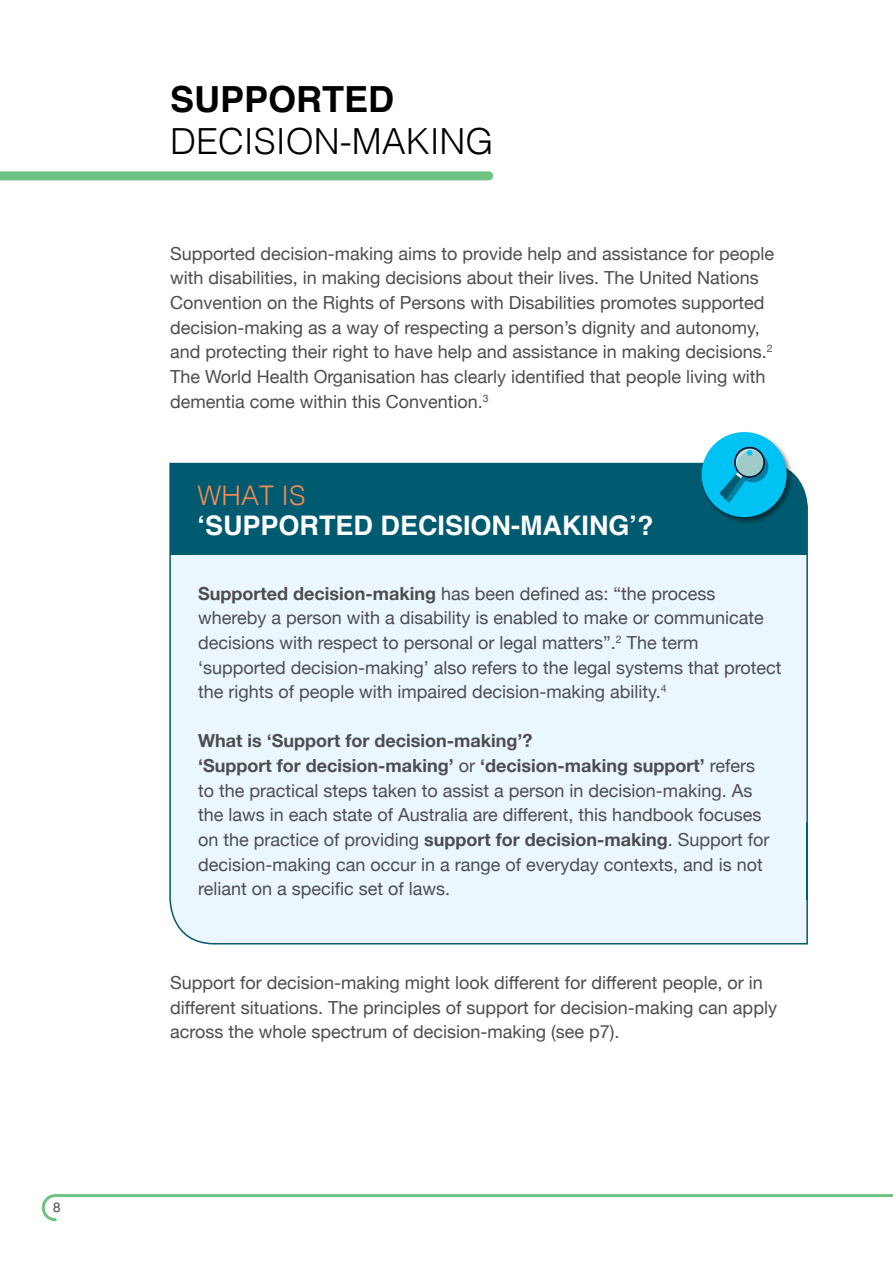
<style>
.page{position:relative;width:893px;height:1263px;background:#fff}
.page>*{position:absolute;margin:0;border:0;box-sizing:border-box;transform-origin:0 0}
.t1{font:300 36px "Helvetica";color:#000}
.t2{font:700 36px "Helvetica";color:#000}
.t3{font:700 27px "Helvetica";color:#fff}
.t4{font:300 27px "Helvetica";color:#f68a53}
.t5{font:18px/24.6px "Helvetica Neue";color:#4d4d4f}
.t6{font:13.5px "Helvetica";color:#4d4d4f}
.s1{font-weight:700}
</style>
<div class="page">
<svg style="left:41px;top:1194px;width:852px;height:28px"></svg>
<svg style="left:169px;top:462px;width:639px;height:483px;background:#c0dbe4"></svg>
<div style="left:700px;top:430px;width:94px;height:95px;background:#000;opacity:.5"></div>
<div style="left:702px;top:432px;width:85px;height:85px;background:#00c2f3;border-radius:50%"></div>
<svg style="left:720px;top:446px;width:49px;height:56px"></svg>
<div style="left:0;top:171px;width:489px;height:9px;background:#6fc282"></div>
<p class="t6" style="left:53px;top:1197px;width:9px">8</p>
<h1 class="t2" style="left:170px;top:70px;width:226px">SUPPORTED</h1>
<h1 class="t1" style="left:170px;top:111px;width:325px">DECISION-MAKING</h1>
<p class="t5" style="left:170px;top:242px;width:606px">Supported decision-making aims to provide help and assistance for people with disabilities, in making decisions about their lives. The United Nations Convention on the Rights of Persons with Disabilities promotes supported decision-making as a way of respecting a person’s dignity and autonomy, and protecting their right to have help and assistance in making decisions.<sup>2<br></sup>The World Health Organisation has clearly identified that people living with dementia come within this Convention.<sup>3</sup></p>
<h2 class="t4" style="left:198px;top:472px;width:110px">WHAT IS</h2>
<h2 class="t3" style="left:198px;top:504px;width:458px">‘SUPPORTED DECISION-MAKING’?</h2>
<p class="t5" style="left:198px;top:582px;width:585px"><span class="s1">Supported decision-making</span> has been defined as: “the process whereby a person with a disability is enabled to make or communicate decisions with respect to personal or legal matters”.<sup>2</sup> The term ‘supported decision-making’ also refers to the legal systems that protect the rights of people with impaired decision-making ability.<sup>4</sup></p>
<p class="t5" style="left:198px;top:730px;width:573px"><span class="s1">What is ‘Support for decision-making’?<br>‘Support for decision-making’</span> or <span class="s1">‘decision-making support’</span> refers to the practical steps taken to assist a person in decision-making. As the laws in each state of Australia are different, this handbook focuses on the practice of providing <span class="s1">support for decision-making</span>. Support for decision-making can occur in a range of everyday contexts, and is not reliant on a specific set of laws.</p>
<p class="t5" style="left:170px;top:971px;width:608px">Support for decision-making might look different for different people, or in different situations. The principles of support for decision-making can apply across the whole spectrum of decision-making (see p7).</p>
</div>
